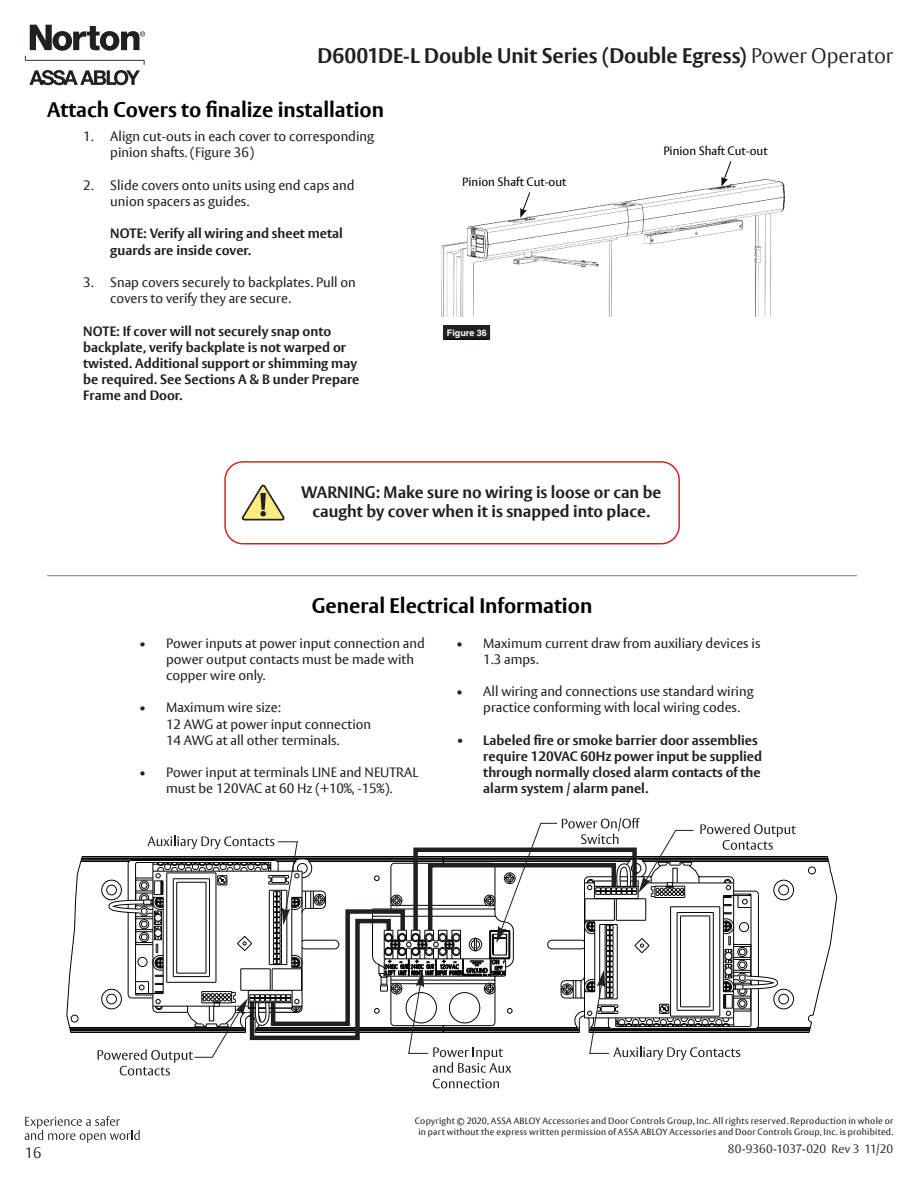
<style>
.page{position:relative;width:918px;height:1188px;background:#fff}
.page>*{position:absolute;margin:0;border:0;box-sizing:border-box;transform-origin:0 0}
.section_start{font:700 21px "ASSA Vesta";color:#000}
.t1{font:700 21px "ASSA Vesta";letter-spacing:-.005em;color:#231f20}
.t2{font:700 16.5px/19.8px "ASSA Vesta";color:#231f20;text-align:center}
.t3{font:300 15px "ASSA Vesta";color:#231f20}
.t4{font:13.5px/16.2px "ASSA Vesta";color:#231f20}
.t5{font:700 13.5px/16.2px "ASSA Vesta";color:#231f20}
.Paragraph_Style1{font:12px "ASSA Vesta";color:#000}
.t6{font:300 12px "ASSA Vesta";color:#231f20}
.t7{font:9px/10.8px "ASSA Vesta";letter-spacing:.025em;color:#231f20;text-align:center}
.t8{font:700 9px "Helvetica";color:#fff}
.s1{font-weight:300}
</style>
<div class="page">
<svg style="left:25px;top:1116px;width:115px;height:27px"></svg>
<svg style="left:25px;top:25px;width:120px;height:60px"></svg>
<svg style="left:241px;top:484px;width:44px;height:37px"></svg>
<div style="left:224px;top:461px;width:456px;height:83px;border:2px solid #d1232a;border-radius:18px"></div>
<div style="left:443px;top:325px;width:46px;height:15px;background:#231f20"></div>
<svg style="left:489px;top:325px;width:1px;height:15px"></svg>
<hr style="left:446px;top:339px;width:41px;height:1px;background:#000">
<hr style="left:47px;top:575px;width:810px;height:1px;background:#231f20">
<svg style="left:721px;top:161px;width:11px;height:18px"></svg>
<svg style="left:70px;top:856px;width:762px;height:177px"></svg>
<svg style="left:98px;top:818px;width:698px;height:270px"></svg>
<img style="left:442px;top:179px;width:343px;height:137px">
<h1 class="t1" style="left:318px;top:43px;width:577px">D6001DE-L Double Unit Series (Double Egress) <span class="s1">Power Operator</span></h1>
<p class="section_start" style="left:47px;top:96px;width:338px">Attach Covers to finalize installation</p>
<p class="t4" style="left:110px;top:129px;width:265px;text-indent:-27px">1. Align cut-outs in each cover to corresponding pinion shafts. (Figure 36)</p>
<p class="t4" style="left:110px;top:178px;width:246px;text-indent:-27px">2. Slide covers onto units using end caps and union spacers as guides.</p>
<p class="t5" style="left:110px;top:226px;width:234px">NOTE: Verify all wiring and sheet metal guards are inside cover.</p>
<p class="t4" style="left:110px;top:275px;width:247px;text-indent:-27px">3. Snap covers securely to backplates. Pull on covers to verify they are secure.</p>
<p class="t5" style="left:83px;top:323px;width:278px">NOTE: If cover will not securely snap onto backplate, verify backplate is not warped or twisted. Additional support or shimming may be required. See Sections A &amp; B under Prepare Frame and Door.</p>
<p class="Paragraph_Style1" style="left:663px;top:144px;width:106px">Pinion Shaft Cut-out</p>
<p class="Paragraph_Style1" style="left:462px;top:175px;width:106px">Pinion Shaft Cut-out</p>
<p class="t8" style="left:447px;top:327px;width:42px">Figure 36</p>
<p class="t2" style="left:301px;top:483px;width:362px">WARNING: Make sure no wiring is loose or can be caught by cover when it is snapped into place.</p>
<p class="section_start" style="left:312px;top:592px;width:282px">General Electrical Information</p>
<p class="t4" style="left:166px;top:635px;width:260px;text-indent:-27px">• Power inputs at power input connection and power output contacts must be made with copper wire only.</p>
<p class="t4" style="left:139px;top:700px;width:143px">• Maximum wire size:</p>
<p class="t4" style="left:166px;top:716px;width:207px">12 AWG at power input connection<br>14 AWG at all other terminals.</p>
<p class="t4" style="left:139px;top:765px;width:281px;text-align:center">• Power input at terminals LINE and NEUTRAL must be 120VAC at 60 Hz (+10%, -15%).</p>
<p class="t4" style="left:483px;top:635px;width:279px;text-indent:-27px">• Maximum current draw from auxiliary devices is<br>1.3 amps.</p>
<p class="t4" style="left:483px;top:684px;width:272px;text-indent:-27px">• All wiring and connections use standard wiring practice conforming with local wiring codes.</p>
<p class="t5" style="left:483px;top:732px;width:280px;text-indent:-27px">• Labeled fire or smoke barrier door assemblies require 120VAC 60Hz power input be supplied through normally closed alarm contacts of the alarm system / alarm panel.</p>
<p class="t3" style="left:25px;top:1144px;width:18px">16</p>
<p class="t7" style="left:415px;top:1116px;width:480px">Copyright © 2020, ASSA ABLOY Accessories and Door Controls Group, Inc. All rights reserved. Reproduction in whole or in part without the express written permission of ASSA ABLOY Accessories and Door Controls Group, Inc. is prohibited.</p>
<p class="t6" style="left:728px;top:1142px;width:167px">80-9360-1037-020 Rev 3 11/20</p>
</div>
